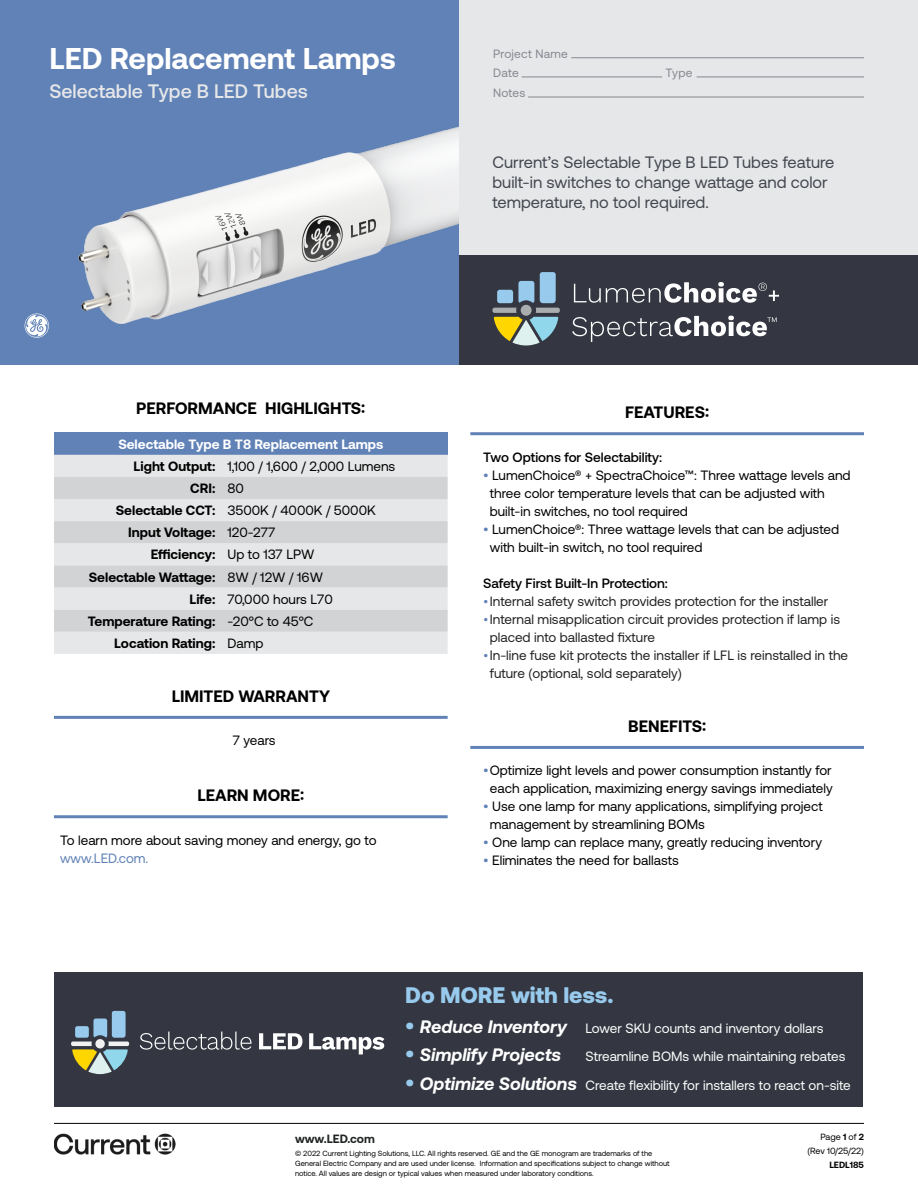
<style>
.page{position:relative;width:918px;height:1188px;background:#fff}
.page>*{position:absolute;margin:0;border:0;box-sizing:border-box;transform-origin:0 0}
.t1{font:700 30px "Aeonik";color:#fff}
.t2{font:900 22.5px "Aeonik";color:#97caed}
.t3{font:500 19.5px "Aeonik";color:#e6e7e8}
.t4{font:italic 700 18px "Aeonik";color:#fff}
.t5{font:16.5px/19.8px "Aeonik";color:#434750}
.t6{font:700 16.5px "Aeonik";color:#000}
.t7{font:13.5px/18px "Aeonik";color:#000}
.t8{font:13.5px/18px "Aeonik";color:#212321}
.t9{font:700 13.5px "Aeonik";color:#000}
.t10{font:13.5px/28.5px "Aeonik";color:#fff}
.t11{font:500 13.5px "Aeonik";color:#000}
.t12{font:700 13.5px "Aeonik";color:#fff}
.t13{font:13.5px "Aeonik";color:#6082b7}
.t14{font:12px/19.5px "Aeonik";letter-spacing:.02em;color:#868891}
.t15{font:700 12px "Aeonik";letter-spacing:-.005em;color:#202322}
.t16{font:9px/14.1px "Aeonik";letter-spacing:-.005em;color:#000;text-align:right}
.t17{font:700 9px "Aeonik";color:#000}
.t18{font:7.5px/9.8px "Aeonik";color:#000}
.s1{font-weight:700}
.s2{font-weight:400}
.s3{color:#6082b7}
.s4{font-family:"Segoe UI";color:#6082b7}
.s5{font-style:normal;font-size:21px;color:#97caed}
</style>
<div class="page">
<div style="left:0;top:0;width:918px;height:364px;background:#e6e7e8"></div>
<div style="left:0;top:0;width:459px;height:364px;background:#6082b7"></div>
<div style="left:459px;top:255px;width:459px;height:109px;background:#343741"></div>
<svg style="left:574px;top:282px;width:205px;height:21px"></svg>
<svg style="left:572px;top:316px;width:205px;height:26px"></svg>
<div style="left:540px;top:272px;width:16px;height:31px;background:#97caed;border-radius:3px"></div>
<svg style="left:492px;top:281px;width:68px;height:64px"></svg>
<div style="left:55px;top:972px;width:808px;height:134px;background:#343741"></div>
<svg style="left:140px;top:1032px;width:111px;height:18px"></svg>
<svg style="left:259px;top:1033px;width:43px;height:16px"></svg>
<svg style="left:309px;top:1033px;width:75px;height:21px"></svg>
<div style="left:112px;top:1011px;width:14px;height:27px;background:#97caed;border-radius:2px"></div>
<svg style="left:71px;top:1019px;width:58px;height:55px"></svg>
<hr style="left:54px;top:815px;width:394px;height:3px;background:#6082b7">
<hr style="left:54px;top:716px;width:394px;height:3px;background:#6082b7">
<div style="left:54px;top:432px;width:394px;height:23px;background:#6082b7"></div>
<div style="left:54px;top:455px;width:394px;height:199px;background:#e6e7e8"></div>
<svg style="left:54px;top:477px;width:394px;height:155px;background:#dadbdc"></svg>
<hr style="left:470px;top:432px;width:394px;height:3px;background:#6082b7">
<hr style="left:470px;top:746px;width:394px;height:3px;background:#6082b7">
<svg style="left:25px;top:313px;width:24px;height:25px"></svg>
<hr style="left:571px;top:57px;width:293px;height:1px;background:#868891">
<hr style="left:697px;top:77px;width:167px;height:1px;background:#868891">
<hr style="left:528px;top:97px;width:336px;height:1px;background:#878887">
<hr style="left:522px;top:77px;width:140px;height:1px;background:#868891">
<hr style="left:54px;top:1123px;width:810px;height:1px;background:#000">
<img style="left:54px;top:1133px;width:122px;height:22px">
<img style="left:78px;top:127px;width:380px;height:197px">
<h1 class="t1" style="left:50px;top:41px;width:348px">LED Replacement Lamps</h1>
<h3 class="t3" style="left:50px;top:80px;width:260px">Selectable Type B LED Tubes</h3>
<p class="t14" style="left:493px;top:44px;width:76px">Project Name<br>Date</p>
<p class="t14" style="left:493px;top:83px;width:34px">Notes</p>
<p class="t14" style="left:665px;top:63px;width:29px">Type</p>
<p class="t5" style="left:492px;top:153px;width:343px">Current’s Selectable Type B LED Tubes feature built-in switches to change wattage and color temperature, no tool required.</p>
<p class="t6" style="left:136px;top:399px;width:231px">PERFORMANCE HIGHLIGHTS:</p>
<p class="t12" style="left:118px;top:436px;width:266px">Selectable Type B T8 Replacement Lamps</p>
<p class="t7" style="left:134px;top:457px;width:263px"><span class="s1">Light Output:</span> 1,100 / 1,600 / 2,000 Lumens</p>
<p class="t9" style="left:190px;top:481px;width:55px">CRI: <span class="s2">80</span></p>
<p class="t7" style="left:116px;top:501px;width:261px"><span class="s1">Selectable CCT:</span> 3500K / 4000K / 5000K</p>
<p class="t9" style="left:128px;top:525px;width:148px">Input Voltage: <span class="s2">120-277</span></p>
<p class="t9" style="left:151px;top:547px;width:165px">Efficiency: <span class="s2">Up to 137 LPW</span></p>
<p class="t9" style="left:89px;top:569px;width:236px">Selectable Wattage: <span class="s2">8W / 12W / 16W</span></p>
<p class="t7" style="left:190px;top:590px;width:145px"><span class="s1">Life:</span> 70,000 hours L70</p>
<p class="t9" style="left:88px;top:613px;width:227px">Temperature Rating: <span class="s2">-20°C to 45°C</span></p>
<p class="t9" style="left:114px;top:635px;width:151px">Location Rating: <span class="s2">Damp</span></p>
<p class="t6" style="left:172px;top:687px;width:160px">LIMITED WARRANTY</p>
<p class="t7" style="left:233px;top:732px;width:44px">7 years</p>
<p class="t6" style="left:197px;top:786px;width:108px">LEARN MORE:</p>
<p class="t7" style="left:60px;top:831px;width:318px">To learn more about saving money and energy, go to</p>
<p class="t13" style="left:60px;top:850px;width:90px">www.LED.com.</p>
<p class="t6" style="left:625px;top:403px;width:85px">FEATURES:</p>
<p class="t11" style="left:483px;top:449px;width:181px">Two Options for Selectability:</p>
<p class="t7" style="left:490px;top:466px;width:362px;text-indent:-7px"><span class="s3">•</span> LumenChoice® + SpectraChoice™: Three wattage levels and three color temperature levels that can be adjusted with built-in switches, no tool required</p>
<p class="t7" style="left:490px;top:520px;width:351px;text-indent:-7px"><span class="s3">•</span> LumenChoice®: Three wattage levels that can be adjusted with built-in switch, no tool required</p>
<p class="t11" style="left:483px;top:575px;width:186px">Safety First Built-In Protection:</p>
<p class="t8" style="left:483px;top:592px;width:347px"><span class="s4">•</span>Internal safety switch provides protection for the installer</p>
<p class="t8" style="left:490px;top:610px;width:352px;text-indent:-7px"><span class="s4">•</span>Internal misapplication circuit provides protection if lamp is placed into ballasted fixture</p>
<p class="t8" style="left:490px;top:646px;width:360px;text-indent:-7px"><span class="s4">•</span>In-line fuse kit protects the installer if LFL is reinstalled in the future (optional, sold separately)</p>
<p class="t6" style="left:628px;top:717px;width:80px">BENEFITS:</p>
<p class="t7" style="left:483px;top:762px;width:351px;text-align:center"><span class="s3">•</span>Optimize light levels and power consumption instantly for each application, maximizing energy savings immediately</p>
<p class="t7" style="left:490px;top:798px;width:335px;text-indent:-7px"><span class="s3">•</span> Use one lamp for many applications, simplifying project management by streamlining BOMs</p>
<p class="t7" style="left:483px;top:834px;width:340px"><span class="s3">•</span> One lamp can replace many, greatly reducing inventory</p>
<p class="t7" style="left:483px;top:852px;width:197px"><span class="s3">•</span> Eliminates the need for ballasts</p>
<h2 class="t2" style="left:405px;top:982px;width:210px">Do MORE with less.</h2>
<p class="t10" style="left:586px;top:1014px;width:267px">Lower SKU counts and inventory dollars<br>Streamline BOMs while maintaining rebates<br>Create flexibility for installers to react on-site</p>
<h3 class="t4" style="left:405px;top:1016px;width:163px"><span class="s5">•</span> Reduce Inventory</h3>
<h3 class="t4" style="left:405px;top:1045px;width:157px"><span class="s5">•</span> Simplify Projects</h3>
<h3 class="t4" style="left:405px;top:1073px;width:173px"><span class="s5">•</span> Optimize Solutions</h3>
<p class="t15" style="left:295px;top:1132px;width:81px">www.LED.com</p>
<p class="t18" style="left:295px;top:1149px;width:376px">© 2022 Current Lighting Solutions, LLC. All rights reserved. GE and the GE monogram are trademarks of the<br>General Electric Company and are used under license. Information and specifications subject to change without notice. All values are design or typical values when measured under laboratory conditions.</p>
<p class="t16" style="left:808px;top:1130px;width:58px">Page <span class="s1">1</span> of <span class="s1">2 </span>(Rev 10/25/22)</p>
<p class="t17" style="left:829px;top:1160px;width:36px">LEDL185</p>
</div>
